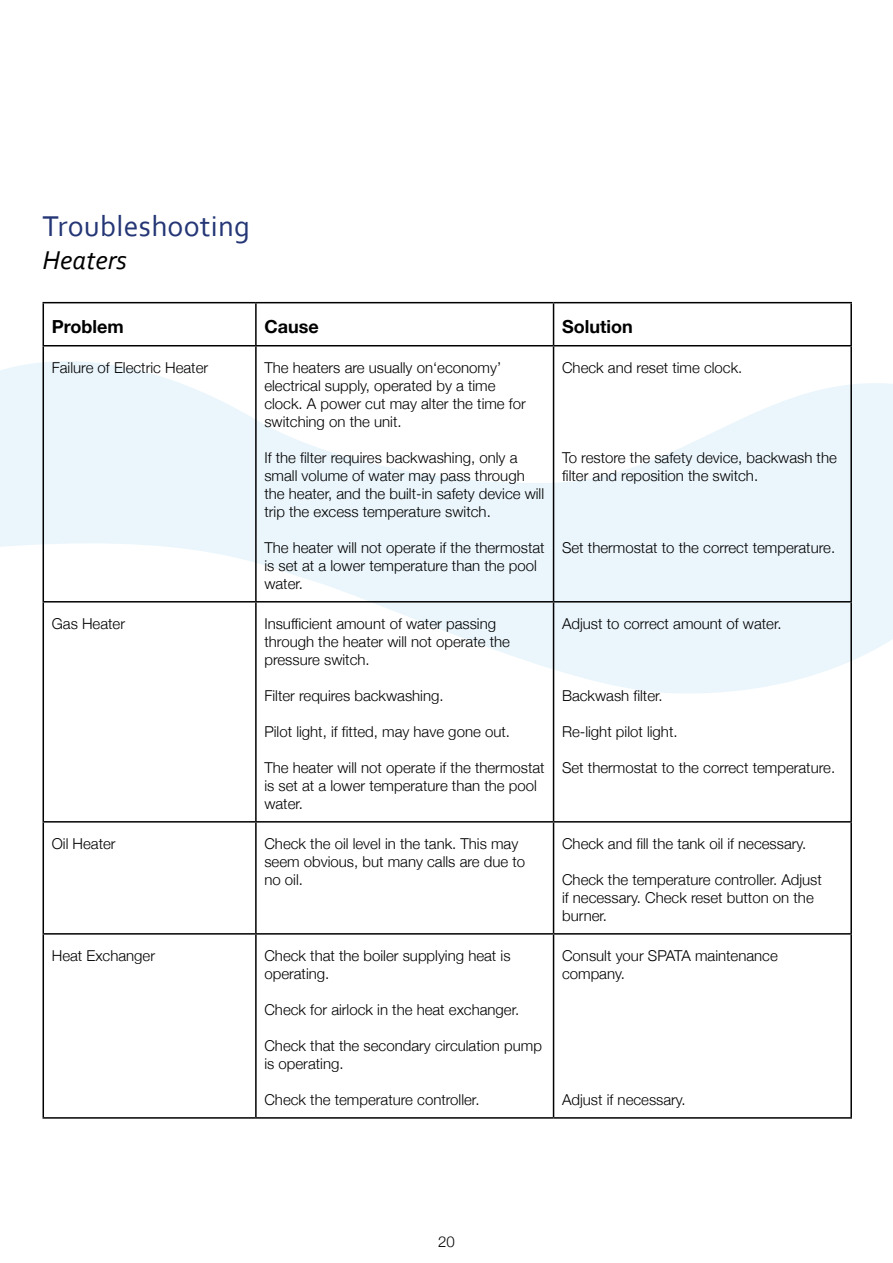
<style>
.page{position:relative;width:893px;height:1263px;background:#fff}
.page>*{position:absolute;margin:0;border:0;box-sizing:border-box;transform-origin:0 0}
.t1{font:30px "Corbel";letter-spacing:.01em;color:#243675}
.t2{font:italic 27px "Corbel";color:#000}
.t3{font:700 18px "Helvetica Neue";color:#000}
.t4{font:300 15px/18px "Helvetica Neue";color:#000}
</style>
<div class="page">
<svg style="left:0;top:304px;width:893px;height:395px"></svg>
<hr style="left:43px;top:302px;width:213px;height:1px;background:#000">
<hr style="left:43px;top:303px;width:1px;height:42px;background:#000">
<hr style="left:256px;top:302px;width:298px;height:1px;background:#000">
<hr style="left:255px;top:303px;width:2px;height:42px;background:#000">
<hr style="left:554px;top:302px;width:298px;height:1px;background:#000">
<hr style="left:553px;top:303px;width:1px;height:42px;background:#000">
<hr style="left:850px;top:303px;width:2px;height:42px;background:#000">
<hr style="left:43px;top:345px;width:213px;height:1px;background:#000">
<hr style="left:43px;top:346px;width:1px;height:255px;background:#000">
<hr style="left:256px;top:345px;width:298px;height:1px;background:#000">
<hr style="left:255px;top:346px;width:2px;height:255px;background:#000">
<hr style="left:554px;top:345px;width:298px;height:1px;background:#000">
<hr style="left:553px;top:346px;width:1px;height:255px;background:#000">
<hr style="left:850px;top:346px;width:2px;height:255px;background:#000">
<hr style="left:43px;top:601px;width:213px;height:1px;background:#000">
<hr style="left:43px;top:602px;width:1px;height:219px;background:#000">
<hr style="left:256px;top:601px;width:298px;height:1px;background:#000">
<hr style="left:255px;top:602px;width:2px;height:219px;background:#000">
<hr style="left:554px;top:601px;width:298px;height:1px;background:#000">
<hr style="left:553px;top:602px;width:1px;height:219px;background:#000">
<hr style="left:850px;top:602px;width:2px;height:219px;background:#000">
<hr style="left:43px;top:821px;width:213px;height:1px;background:#000">
<hr style="left:43px;top:822px;width:1px;height:111px;background:#000">
<hr style="left:256px;top:821px;width:298px;height:1px;background:#000">
<hr style="left:255px;top:822px;width:2px;height:111px;background:#000">
<hr style="left:554px;top:821px;width:298px;height:1px;background:#000">
<hr style="left:553px;top:822px;width:1px;height:111px;background:#000">
<hr style="left:850px;top:822px;width:2px;height:111px;background:#000">
<hr style="left:43px;top:933px;width:213px;height:2px;background:#000">
<hr style="left:43px;top:935px;width:1px;height:182px;background:#000">
<hr style="left:256px;top:933px;width:298px;height:2px;background:#000">
<hr style="left:255px;top:935px;width:2px;height:182px;background:#000">
<hr style="left:554px;top:933px;width:298px;height:2px;background:#000">
<hr style="left:553px;top:935px;width:1px;height:182px;background:#000">
<hr style="left:850px;top:935px;width:2px;height:182px;background:#000">
<hr style="left:43px;top:1117px;width:213px;height:2px;background:#000">
<hr style="left:256px;top:1117px;width:298px;height:2px;background:#000">
<hr style="left:554px;top:1117px;width:298px;height:2px;background:#000">
<h1 class="t1" style="left:43px;top:208px;width:209px">Troubleshooting</h1>
<h2 class="t2" style="left:43px;top:243px;width:86px">Heaters</h2>
<p class="t3" style="left:52px;top:312px;width:73px">Problem</p>
<p class="t3" style="left:264px;top:312px;width:56px">Cause</p>
<p class="t3" style="left:562px;top:312px;width:72px">Solution</p>
<p class="t4" style="left:52px;top:358px;width:158px">Failure of Electric Heater</p>
<p class="t4" style="left:264px;top:358px;width:263px">The heaters are usually on‘economy’ electrical supply, operated by a time clock. A power cut may alter the time for switching on the unit.</p>
<p class="t4" style="left:264px;top:448px;width:281px">If the filter requires backwashing, only a small volume of water may pass through the heater, and the built-in safety device will trip the excess temperature switch.</p>
<p class="t4" style="left:264px;top:538px;width:282px">The heater will not operate if the thermostat is set at a lower temperature than the pool water.</p>
<p class="t4" style="left:562px;top:358px;width:182px">Check and reset time clock.</p>
<p class="t4" style="left:562px;top:448px;width:276px">To restore the safety device, backwash the filter and reposition the switch.</p>
<p class="t4" style="left:562px;top:538px;width:275px">Set thermostat to the correct temperature.</p>
<p class="t4" style="left:52px;top:614px;width:75px">Gas Heater</p>
<p class="t4" style="left:264px;top:614px;width:247px">Insufficient amount of water passing through the heater will not operate the pressure switch.</p>
<p class="t4" style="left:264px;top:686px;width:181px">Filter requires backwashing.</p>
<p class="t4" style="left:264px;top:722px;width:247px">Pilot light, if fitted, may have gone out.</p>
<p class="t4" style="left:264px;top:758px;width:282px">The heater will not operate if the thermostat is set at a lower temperature than the pool water.</p>
<p class="t4" style="left:562px;top:614px;width:221px">Adjust to correct amount of water.</p>
<p class="t4" style="left:562px;top:686px;width:102px">Backwash filter.</p>
<p class="t4" style="left:562px;top:722px;width:117px">Re-light pilot light.</p>
<p class="t4" style="left:562px;top:758px;width:275px">Set thermostat to the correct temperature.</p>
<p class="t4" style="left:52px;top:834px;width:65px">Oil Heater</p>
<p class="t4" style="left:264px;top:834px;width:262px">Check the oil level in the tank. This may seem obvious, but many calls are due to no oil.</p>
<p class="t4" style="left:562px;top:834px;width:246px">Check and fill the tank oil if necessary.</p>
<p class="t4" style="left:562px;top:870px;width:261px">Check the temperature controller. Adjust if necessary. Check reset button on the burner.</p>
<p class="t4" style="left:52px;top:946px;width:105px">Heat Exchanger</p>
<p class="t4" style="left:264px;top:946px;width:248px">Check that the boiler supplying heat is operating.</p>
<p class="t4" style="left:264px;top:1000px;width:256px">Check for airlock in the heat exchanger.</p>
<p class="t4" style="left:264px;top:1036px;width:279px">Check that the secondary circulation pump is operating.</p>
<p class="t4" style="left:264px;top:1090px;width:217px">Check the temperature controller.</p>
<p class="t4" style="left:562px;top:946px;width:217px">Consult your SPATA maintenance company.</p>
<p class="t4" style="left:562px;top:1090px;width:125px">Adjust if necessary.</p>
<p class="t4" style="left:438px;top:1232px;width:18px">20</p>
</div>
